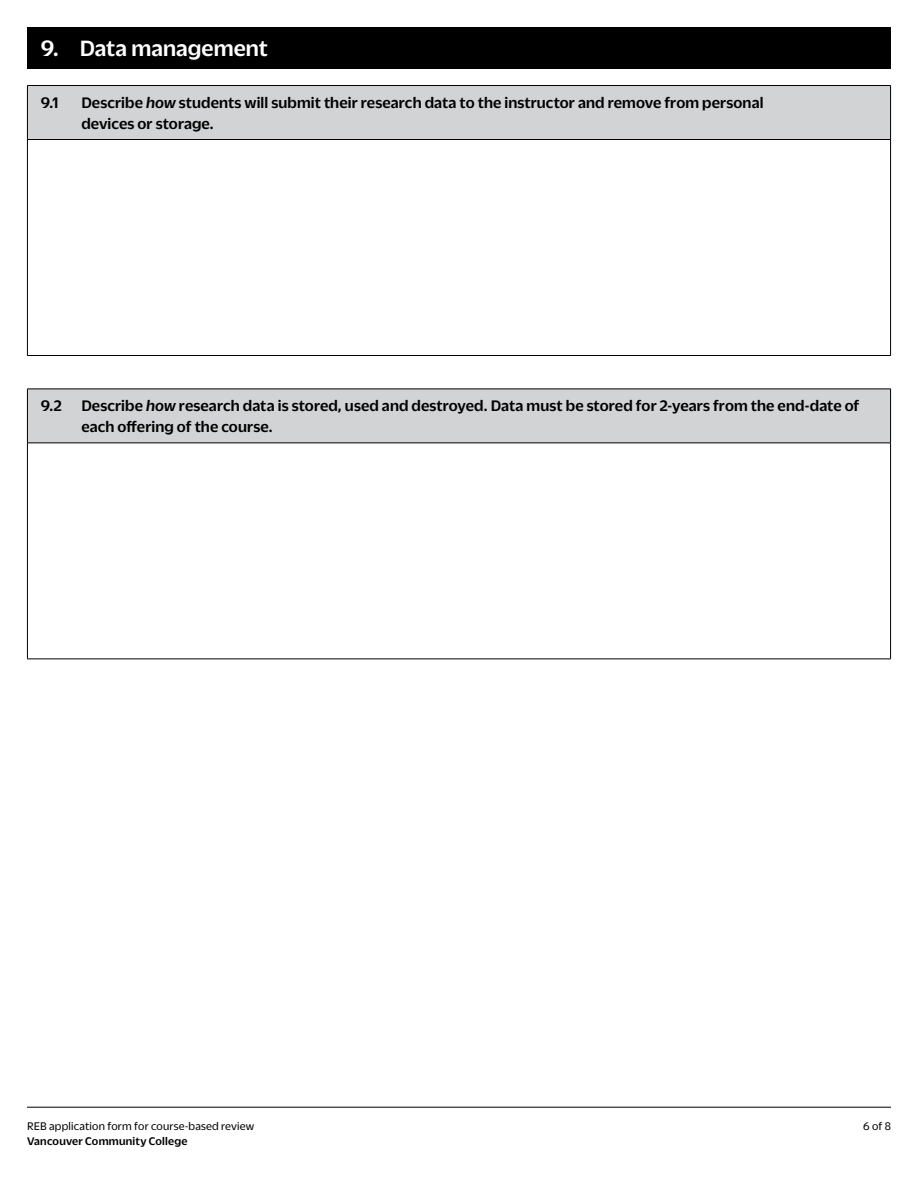
<style>
.page{position:relative;width:918px;height:1188px;background:#fff}
.page>*{position:absolute;margin:0;border:0;box-sizing:border-box;transform-origin:0 0}
.t1{font:500 24px "Duplicate Sans";letter-spacing:.005em;color:#fff}
.Question_heading_tabs{font:500 16.5px/21px "Duplicate Sans";letter-spacing:.005em;color:#000}
.t2{font:12px "Duplicate Sans";letter-spacing:.015em;color:#000}
.t3{font:500 12px "Duplicate Sans";letter-spacing:.02em;color:#000}
.s1{font-style:italic}
</style>
<div class="page">
<hr style="left:27px;top:1107px;width:864px;height:1px;background:#000">
<div style="left:27px;top:27px;width:864px;height:41px;background:#000"></div>
<div style="left:27px;top:86px;width:864px;height:54px;background:#d1d3d4"></div>
<hr style="left:27px;top:85px;width:864px;height:1px;background:#000">
<hr style="left:27px;top:86px;width:1px;height:53px;background:#000">
<hr style="left:890px;top:86px;width:1px;height:53px;background:#000">
<hr style="left:27px;top:139px;width:864px;height:1px;background:#000">
<hr style="left:27px;top:140px;width:1px;height:215px;background:#000">
<hr style="left:890px;top:140px;width:1px;height:215px;background:#000">
<hr style="left:27px;top:355px;width:864px;height:1px;background:#000">
<div style="left:27px;top:389px;width:864px;height:54px;background:#d1d3d4"></div>
<hr style="left:27px;top:389px;width:864px;height:1px;background:#000">
<hr style="left:27px;top:389px;width:1px;height:54px;background:#000">
<hr style="left:890px;top:389px;width:1px;height:54px;background:#000">
<hr style="left:27px;top:443px;width:864px;height:1px;background:#000">
<hr style="left:27px;top:443px;width:1px;height:216px;background:#000">
<hr style="left:890px;top:443px;width:1px;height:216px;background:#000">
<hr style="left:27px;top:659px;width:864px;height:1px;background:#000">
<h2 class="t1" style="left:41px;top:33px;width:229px">9. Data management</h2>
<p class="Question_heading_tabs" style="left:41px;top:90px;width:19px">9.1</p>
<p class="Question_heading_tabs" style="left:81px;top:90px;width:684px">Describe <span class="s1">how</span> students will submit their research data to the instructor and remove from personal devices or storage.</p>
<p class="Question_heading_tabs" style="left:81px;top:394px;width:780px;text-indent:-40px">9.2 Describe <span class="s1">how</span> research data is stored, used and destroyed. Data must be stored for 2-years from the end-date of each offering of the course.</p>
<p class="t2" style="left:27px;top:1119px;width:229px">REB application form for course-based review</p>
<p class="t3" style="left:27px;top:1134px;width:162px">Vancouver Community College</p>
<p class="t2" style="left:863px;top:1119px;width:29px">6 of 8</p>
</div>
